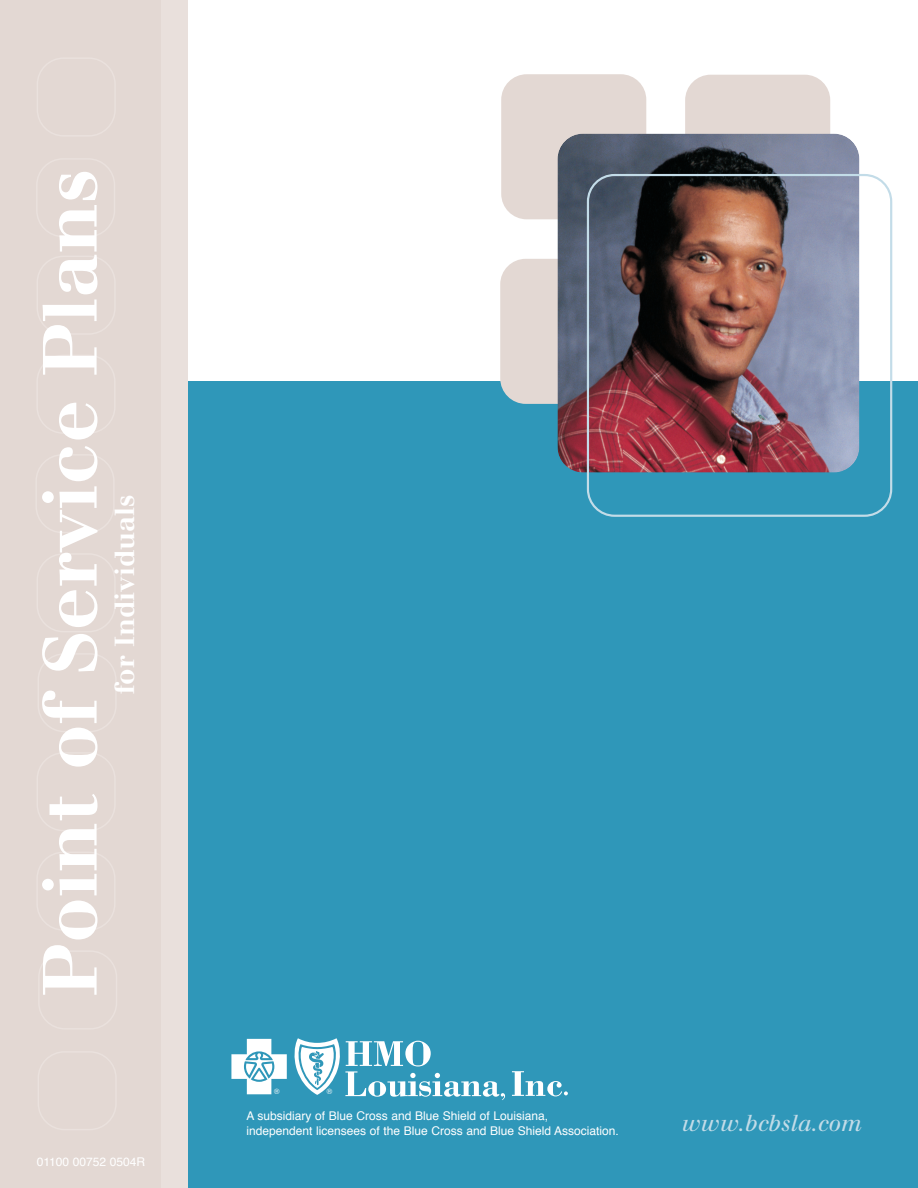
<style>
.page{position:relative;width:918px;height:1188px;background:#fff}
.page>*{position:absolute;margin:0;border:0;box-sizing:border-box;transform-origin:0 0}
.t1{font:700 75px "Walbaum";color:#fff}
.t2{font:700 27px "Walbaum";color:#fff}
.t3{font:italic 22.5px "Walbaum";color:#c3dce8}
.t4{font:12px/14.4px "Helvetica";color:#fff}
.t5{font:7.35px "Helvetica";color:#fff}
</style>
<div class="page">
<div style="left:165px;top:382px;width:753px;height:806px;background:#2f97b9"></div>
<div style="left:95px;top:0;width:93px;height:1188px;background:#e9e0dc"></div>
<div style="left:0;top:0;width:161px;height:1188px;background:#e3d8d3"></div>
<div style="left:501px;top:74px;width:145px;height:145px;background:#e3d8d3;border-radius:26px"></div>
<div style="left:685px;top:75px;width:145px;height:145px;background:#e3d8d3;border-radius:26px"></div>
<div style="left:500px;top:259px;width:145px;height:145px;background:#e3d8d3;border-radius:26px"></div>
<img style="left:557px;top:134px;width:302px;height:339px;border-radius:26px">
<div style="left:587px;top:174px;width:305px;height:343px;border:2px solid #c3dce8;border-radius:27px"></div>
<svg style="left:231px;top:1039px;width:56px;height:55px"></svg>
<svg style="left:294px;top:1038px;width:211px;height:62px"></svg>
<svg style="left:512px;top:1071px;width:56px;height:25px"></svg>
<h1 class="t1" style="left:43px;top:997px;width:830px;rotate:-90deg">Point of Service Plans</h1>
<h2 class="t2" style="left:115px;top:694px;width:201px;rotate:-90deg">for Individuals</h2>
<p class="t4" style="left:37px;top:1156px;width:110px">01100 00752 0504R</p>
<p class="t5" style="left:274px;top:1089px;width:7px">®</p>
<p class="t5" style="left:327px;top:1089px;width:7px">®</p>
<p class="t4" style="left:246px;top:1110px;width:374px">A subsidiary of Blue Cross and Blue Shield of Louisiana,<br>independent licensees of the Blue Cross and Blue Shield Association.</p>
<h3 class="t3" style="left:682px;top:1115px;width:182px">www.bcbsla.com</h3>
</div>
